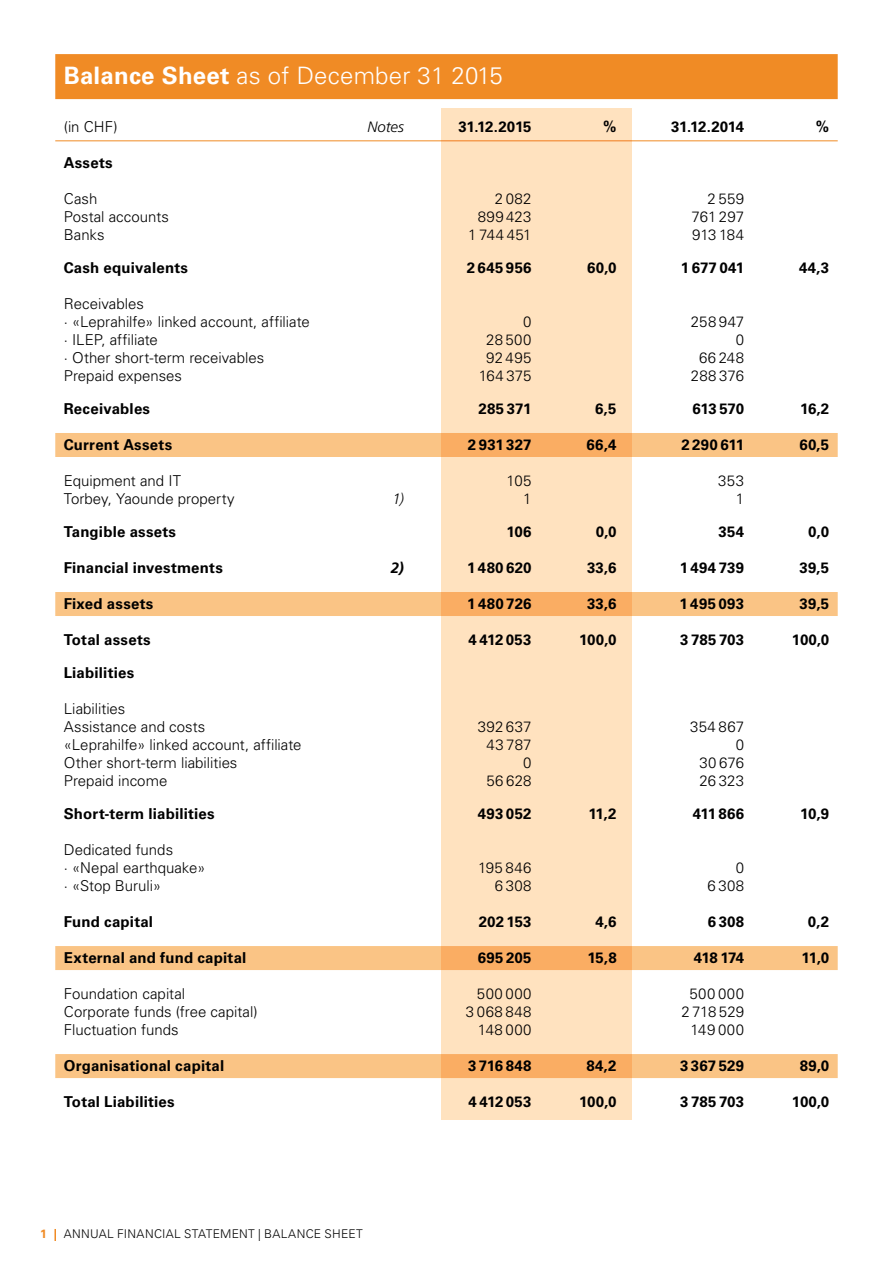
<style>
.page{position:relative;width:893px;height:1263px;background:#fff}
.page>*{position:absolute;margin:0;border:0;box-sizing:border-box;transform-origin:0 0}
.t1{font:300 24px "Univers LT Std";letter-spacing:.01em;color:#fff}
.t2{font:300 15px/18px "Univers LT Std";color:#000}
.t3{font:700 15px "Univers LT Std";letter-spacing:.015em;color:#000}
.t4{font:italic 300 15px "Frutiger";color:#000}
.t5{font:italic 700 15px "Frutiger";color:#000}
.t6{font:300 12px "Univers LT Std";letter-spacing:.025em;color:#000}
.t7{font:700 12px "Univers LT Std";color:#f08b25}
.s1{font-weight:700}
</style>
<div class="page">
<svg style="left:54px;top:1229px;width:2px;height:12px"></svg>
<div style="left:442px;top:108px;width:190px;height:1011px;background:#ffe2bf"></div>
<hr style="left:55px;top:140px;width:783px;height:1px;background:#f08b25">
<svg style="left:55px;top:433px;width:783px;height:24px;background:#fabe7c"></svg>
<svg style="left:55px;top:592px;width:783px;height:24px;background:#fabe7c"></svg>
<svg style="left:55px;top:946px;width:783px;height:24px;background:#fabe7d"></svg>
<svg style="left:55px;top:1054px;width:783px;height:24px;background:#fabe7d"></svg>
<div style="left:55px;top:54px;width:783px;height:45px;background:#f08b25"></div>
<h1 class="t1" style="left:64px;top:61px;width:440px"><span class="s1">Balance Sheet</span> as of December 31 2015</h1>
<p class="t2" style="left:64px;top:118px;width:56px">(in CHF)</p>
<p class="t4" style="left:367px;top:118px;width:38px">Notes</p>
<p class="t3" style="left:458px;top:118px;width:75px">31.12.2015</p>
<p class="t3" style="left:603px;top:118px;width:15px">%</p>
<p class="t3" style="left:671px;top:118px;width:74px">31.12.2014</p>
<p class="t3" style="left:816px;top:118px;width:15px">%</p>
<p class="t3" style="left:64px;top:154px;width:50px">Assets</p>
<p class="t2" style="left:64px;top:190px;width:35px">Cash</p>
<p class="t2" style="left:495px;top:190px;width:38px">2 082</p>
<p class="t2" style="left:708px;top:190px;width:38px">2 559</p>
<p class="t2" style="left:64px;top:208px;width:107px">Postal accounts</p>
<p class="t2" style="left:478px;top:208px;width:55px">899 423</p>
<p class="t2" style="left:692px;top:208px;width:54px">761 297</p>
<p class="t2" style="left:64px;top:226px;width:42px">Banks</p>
<p class="t2" style="left:468px;top:226px;width:65px">1 744 451</p>
<p class="t2" style="left:692px;top:226px;width:53px">913 184</p>
<p class="t3" style="left:64px;top:259px;width:126px">Cash equivalents</p>
<p class="t3" style="left:467px;top:259px;width:66px">2 645 956</p>
<p class="t3" style="left:587px;top:259px;width:31px">60,0</p>
<p class="t3" style="left:681px;top:259px;width:65px">1 677 041</p>
<p class="t3" style="left:799px;top:259px;width:32px">44,3</p>
<p class="t2" style="left:64px;top:295px;width:247px">Receivables<br>· «Leprahilfe» linked account, affiliate</p>
<p class="t2" style="left:523px;top:313px;width:10px">0</p>
<p class="t2" style="left:691px;top:313px;width:55px">258 947</p>
<p class="t2" style="left:64px;top:331px;width:96px">· ILEP, affiliate</p>
<p class="t2" style="left:486px;top:331px;width:47px">28 500</p>
<p class="t2" style="left:736px;top:331px;width:10px">0</p>
<p class="t2" style="left:64px;top:349px;width:202px">· Other short-term receivables</p>
<p class="t2" style="left:486px;top:349px;width:47px">92 495</p>
<p class="t2" style="left:699px;top:349px;width:47px">66 248</p>
<p class="t2" style="left:64px;top:367px;width:120px">Prepaid expenses</p>
<p class="t2" style="left:479px;top:367px;width:54px">164 375</p>
<p class="t2" style="left:691px;top:367px;width:55px">288 376</p>
<p class="t3" style="left:64px;top:400px;width:88px">Receivables</p>
<p class="t3" style="left:479px;top:400px;width:54px">285 371</p>
<p class="t3" style="left:595px;top:400px;width:23px">6,5</p>
<p class="t3" style="left:692px;top:400px;width:53px">613 570</p>
<p class="t3" style="left:800px;top:400px;width:30px">16,2</p>
<p class="t3" style="left:64px;top:436px;width:110px">Current Assets</p>
<p class="t3" style="left:468px;top:436px;width:65px">2 931 327</p>
<p class="t3" style="left:587px;top:436px;width:31px">66,4</p>
<p class="t3" style="left:681px;top:436px;width:64px">2 290 611</p>
<p class="t3" style="left:799px;top:436px;width:31px">60,5</p>
<p class="t2" style="left:64px;top:472px;width:119px">Equipment and IT</p>
<p class="t2" style="left:507px;top:472px;width:26px">105</p>
<p class="t2" style="left:718px;top:472px;width:27px">353</p>
<p class="t2" style="left:64px;top:490px;width:172px">Torbey, Yaounde property</p>
<p class="t4" style="left:393px;top:490px;width:13px">1)</p>
<p class="t2" style="left:523px;top:490px;width:10px">1</p>
<p class="t2" style="left:736px;top:490px;width:10px">1</p>
<p class="t3" style="left:64px;top:523px;width:114px">Tangible assets</p>
<p class="t3" style="left:506px;top:523px;width:27px">106</p>
<p class="t3" style="left:596px;top:523px;width:22px">0,0</p>
<p class="t3" style="left:718px;top:523px;width:27px">354</p>
<p class="t3" style="left:808px;top:523px;width:22px">0,0</p>
<p class="t3" style="left:64px;top:559px;width:161px">Financial investments</p>
<p class="t5" style="left:391px;top:559px;width:15px">2)</p>
<p class="t3" style="left:467px;top:559px;width:66px">1 480 620</p>
<p class="t3" style="left:587px;top:559px;width:31px">33,6</p>
<p class="t3" style="left:680px;top:559px;width:66px">1 494 739</p>
<p class="t3" style="left:800px;top:559px;width:31px">39,5</p>
<p class="t3" style="left:64px;top:595px;width:91px">Fixed assets</p>
<p class="t3" style="left:467px;top:595px;width:66px">1 480 726</p>
<p class="t3" style="left:587px;top:595px;width:31px">33,6</p>
<p class="t3" style="left:679px;top:595px;width:66px">1 495 093</p>
<p class="t3" style="left:800px;top:595px;width:31px">39,5</p>
<p class="t3" style="left:64px;top:631px;width:88px">Total assets</p>
<p class="t3" style="left:469px;top:631px;width:64px">4 412 053</p>
<p class="t3" style="left:579px;top:631px;width:39px">100,0</p>
<p class="t3" style="left:680px;top:631px;width:65px">3 785 703</p>
<p class="t3" style="left:792px;top:631px;width:39px">100,0</p>
<p class="t3" style="left:64px;top:664px;width:72px">Liabilities</p>
<p class="t2" style="left:64px;top:700px;width:143px">Liabilities<br>Assistance and costs</p>
<p class="t2" style="left:478px;top:718px;width:55px">392 637</p>
<p class="t2" style="left:690px;top:718px;width:56px">354 867</p>
<p class="t2" style="left:64px;top:736px;width:239px">«Leprahilfe» linked account, affiliate</p>
<p class="t2" style="left:486px;top:736px;width:47px">43 787</p>
<p class="t2" style="left:736px;top:736px;width:10px">0</p>
<p class="t2" style="left:64px;top:754px;width:175px">Other short-term liabilities</p>
<p class="t2" style="left:523px;top:754px;width:10px">0</p>
<p class="t2" style="left:699px;top:754px;width:46px">30 676</p>
<p class="t2" style="left:64px;top:772px;width:105px">Prepaid income</p>
<p class="t2" style="left:486px;top:772px;width:47px">56 628</p>
<p class="t2" style="left:699px;top:772px;width:46px">26 323</p>
<p class="t3" style="left:64px;top:805px;width:152px">Short-term liabilities</p>
<p class="t3" style="left:478px;top:805px;width:55px">493 052</p>
<p class="t3" style="left:588px;top:805px;width:30px">11,2</p>
<p class="t3" style="left:693px;top:805px;width:53px">411 866</p>
<p class="t3" style="left:800px;top:805px;width:31px">10,9</p>
<p class="t2" style="left:64px;top:841px;width:143px">Dedicated funds<br>· «Nepal earthquake»</p>
<p class="t2" style="left:478px;top:859px;width:55px">195 846</p>
<p class="t2" style="left:736px;top:859px;width:10px">0</p>
<p class="t2" style="left:64px;top:877px;width:99px">· «Stop Buruli»</p>
<p class="t2" style="left:495px;top:877px;width:38px">6 308</p>
<p class="t2" style="left:707px;top:877px;width:38px">6 308</p>
<p class="t3" style="left:64px;top:913px;width:91px">Fund capital</p>
<p class="t3" style="left:479px;top:913px;width:54px">202 153</p>
<p class="t3" style="left:596px;top:913px;width:23px">4,6</p>
<p class="t3" style="left:708px;top:913px;width:38px">6 308</p>
<p class="t3" style="left:808px;top:913px;width:23px">0,2</p>
<p class="t3" style="left:64px;top:949px;width:184px">External and fund capital</p>
<p class="t3" style="left:478px;top:949px;width:55px">695 205</p>
<p class="t3" style="left:587px;top:949px;width:31px">15,8</p>
<p class="t3" style="left:694px;top:949px;width:52px">418 174</p>
<p class="t3" style="left:801px;top:949px;width:29px">11,0</p>
<p class="t2" style="left:64px;top:985px;width:123px">Foundation capital</p>
<p class="t2" style="left:477px;top:985px;width:56px">500 000</p>
<p class="t2" style="left:690px;top:985px;width:56px">500 000</p>
<p class="t2" style="left:64px;top:1003px;width:195px">Corporate funds (free capital)</p>
<p class="t2" style="left:466px;top:1003px;width:67px">3 068 848</p>
<p class="t2" style="left:681px;top:1003px;width:64px">2 718 529</p>
<p class="t2" style="left:64px;top:1021px;width:116px">Fluctuation funds</p>
<p class="t2" style="left:478px;top:1021px;width:55px">148 000</p>
<p class="t2" style="left:691px;top:1021px;width:55px">149 000</p>
<p class="t3" style="left:64px;top:1057px;width:162px">Organisational capital</p>
<p class="t3" style="left:468px;top:1057px;width:65px">3 716 848</p>
<p class="t3" style="left:586px;top:1057px;width:32px">84,2</p>
<p class="t3" style="left:680px;top:1057px;width:66px">3 367 529</p>
<p class="t3" style="left:800px;top:1057px;width:31px">89,0</p>
<p class="t3" style="left:64px;top:1093px;width:112px">Total Liabilities</p>
<p class="t3" style="left:469px;top:1093px;width:64px">4 412 053</p>
<p class="t3" style="left:579px;top:1093px;width:39px">100,0</p>
<p class="t3" style="left:680px;top:1093px;width:65px">3 785 703</p>
<p class="t3" style="left:792px;top:1093px;width:39px">100,0</p>
<p class="t7" style="left:40px;top:1226px;width:8px">1</p>
<p class="t6" style="left:64px;top:1226px;width:301px">ANNUAL FINANCIAL STATEMENT | BALANCE SHEET</p>
</div>
